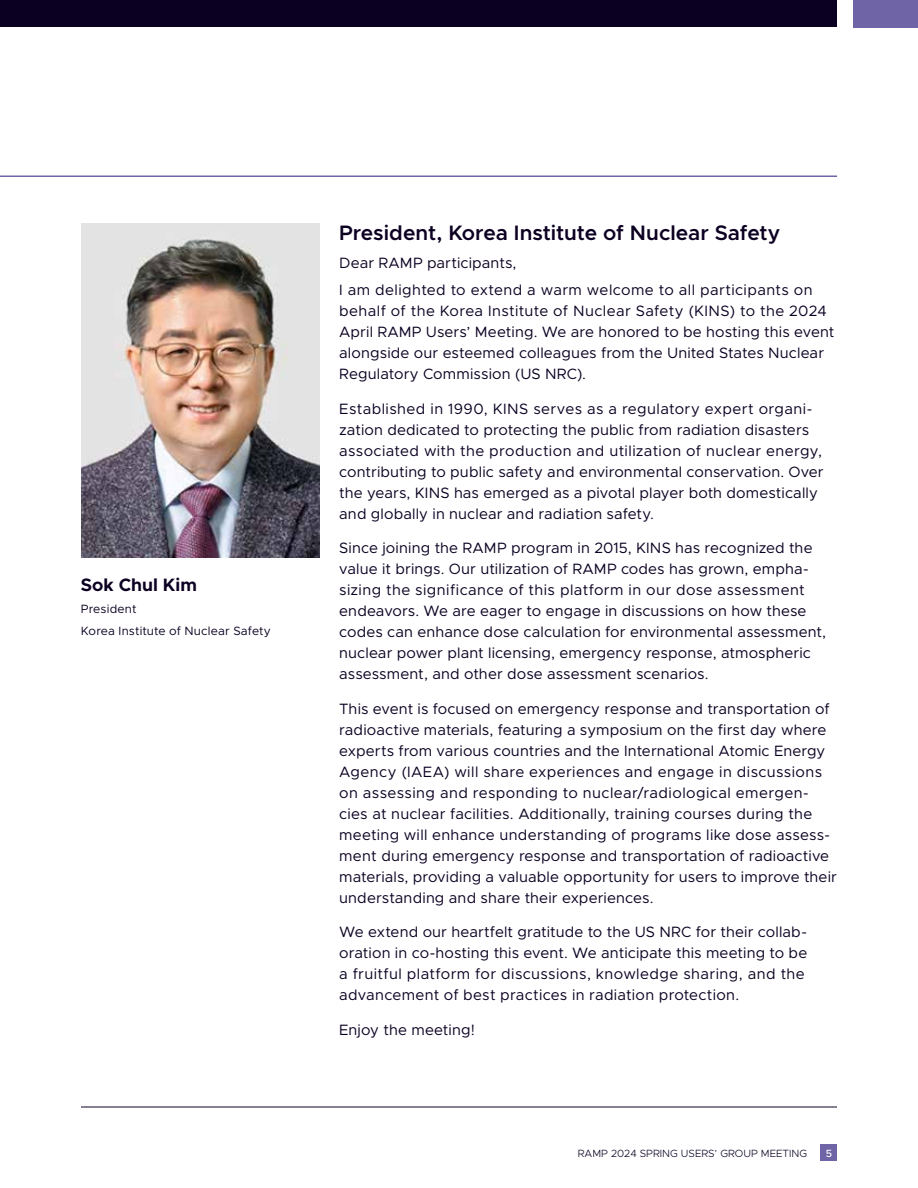
<style>
.page{position:relative;width:918px;height:1188px;background:#fff}
.page>*{position:absolute;margin:0;border:0;box-sizing:border-box;transform-origin:0 0}
.t1{font:600 21px "Metropolis";letter-spacing:-.005em;color:#0c0022}
.t2{font:700 18px "Metropolis";letter-spacing:.005em;color:#0c0022}
.t3{font:15px/21px "Metropolis";letter-spacing:.01em;color:#0c0022}
.t4{font:12px/21.8px "Metropolis";letter-spacing:.01em;color:#0c0022}
.t5{font:300 10.5px "Metropolis";color:#0c0022}
.t6{font:500 10.5px "Metropolis";color:#fff}
</style>
<div class="page">
<div style="left:821px;top:1145px;width:16px;height:16px;background:#6f64a5"></div>
<div style="left:0;top:0;width:837px;height:27px;background:#0c0022"></div>
<div style="left:853px;top:0;width:65px;height:28px;background:#6f64a5"></div>
<hr style="left:81px;top:1107px;width:756px;height:1px;background:#0c0022">
<hr style="left:0;top:176px;width:837px;height:1px;background:#6f64a5">
<img style="left:81px;top:223px;width:239px;height:334px">
<p class="t2" style="left:81px;top:573px;width:118px">Sok Chul Kim</p>
<p class="t4" style="left:81px;top:598px;width:192px">President<br>Korea Institute of Nuclear Safety</p>
<h1 class="t1" style="left:339px;top:219px;width:443px">President, Korea Institute of Nuclear Safety</h1>
<p class="t3" style="left:339px;top:249px;width:475px;line-height:27.8px">Dear RAMP participants,<br>I am delighted to extend a warm welcome to all participants on</p>
<p class="t3" style="left:339px;top:301px;width:497px">behalf of the Korea Institute of Nuclear Safety (KINS) to the 2024<br>April RAMP Users’ Meeting. We are honored to be hosting this event alongside our esteemed colleagues from the United States Nuclear Regulatory Commission (US NRC).</p>
<p class="t3" style="left:339px;top:398px;width:486px">Established in 1990, KINS serves as a regulatory expert organi&shy;zation dedicated to protecting the public from radiation disasters associated with the production and utilization of nuclear energy, contributing to public safety and environmental conservation. Over the years, KINS has emerged as a pivotal player both domestically and globally in nuclear and radiation safety.</p>
<p class="t3" style="left:339px;top:538px;width:489px">Since joining the RAMP program in 2015, KINS has recognized the value it brings. Our utilization of RAMP codes has grown, empha&shy;sizing the significance of this platform in our dose assessment endeavors. We are eager to engage in discussions on how these codes can enhance dose calculation for environmental assessment, nuclear power plant licensing, emergency response, atmospheric assessment, and other dose assessment scenarios.</p>
<p class="t3" style="left:339px;top:698px;width:499px">This event is focused on emergency response and transportation of radioactive materials, featuring a symposium on the first day where experts from various countries and the International Atomic Energy Agency (IAEA) will share experiences and engage in discussions on assessing and responding to nuclear/radiological emergen&shy;cies at nuclear facilities. Additionally, training courses during the meeting will enhance understanding of programs like dose assess&shy;ment during emergency response and transportation of radioactive materials, providing a valuable opportunity for users to improve their understanding and share their experiences.</p>
<p class="t3" style="left:339px;top:922px;width:470px">We extend our heartfelt gratitude to the US NRC for their collab&shy;oration in co-hosting this event. We anticipate this meeting to be a fruitful platform for discussions, knowledge sharing, and the advancement of best practices in radiation protection.</p>
<p class="t3" style="left:339px;top:1019px;width:137px">Enjoy the meeting!</p>
<p class="t5" style="left:578px;top:1147px;width:231px">RAMP 2024 SPRING USERS’ GROUP MEETING</p>
<p class="t6" style="left:826px;top:1147px;width:8px">5</p>
</div>
